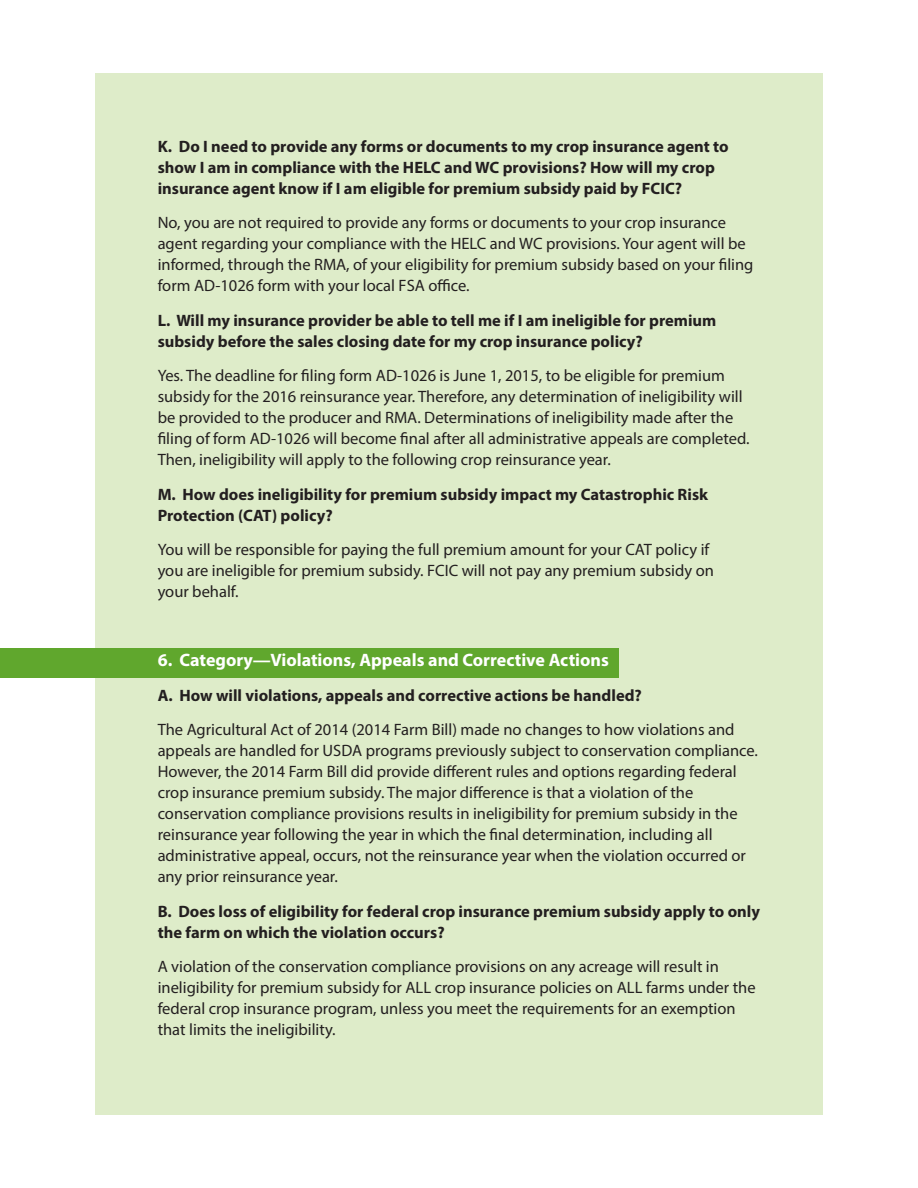
<style>
.page{position:relative;width:918px;height:1188px;background:#fff}
.page>*{position:absolute;margin:0;border:0;box-sizing:border-box;transform-origin:0 0}
.Big_Header{font:700 18px "Myriad Pro";color:#fff}
.Response{font:16.5px/21px "Myriad Pro";color:#231f20}
.t1{font:700 16.5px/21px "Myriad Pro";color:#231f20}
</style>
<div class="page">
<div style="left:95px;top:73px;width:728px;height:1042px;background:#deecc9"></div>
<div style="left:0;top:648px;width:619px;height:29px;background:#60a72d"></div>
<p class="t1" style="left:158px;top:135px;width:573px">K. Do I need to provide any forms or documents to my crop insurance agent to show I am in compliance with the HELC and WC provisions? How will my crop insurance agent know if I am eligible for premium subsidy paid by FCIC?</p>
<p class="Response" style="left:158px;top:212px;width:597px">No, you are not required to provide any forms or documents to your crop insurance agent regarding your compliance with the HELC and WC provisions. Your agent will be informed, through the RMA, of your eligibility for premium subsidy based on your filing form AD-1026 form with your local FSA office.</p>
<p class="t1" style="left:158px;top:309px;width:560px">L. Will my insurance provider be able to tell me if I am ineligible for premium subsidy before the sales closing date for my crop insurance policy?</p>
<p class="Response" style="left:158px;top:365px;width:594px">Yes. The deadline for filing form AD-1026 is June 1, 2015, to be eligible for premium subsidy for the 2016 reinsurance year. Therefore, any determination of ineligibility will be provided to the producer and RMA. Determinations of ineligibility made after the filing of form AD-1026 will become final after all administrative appeals are completed.<br>Then, ineligibility will apply to the following crop reinsurance year.</p>
<p class="t1" style="left:158px;top:483px;width:552px">M. How does ineligibility for premium subsidy impact my Catastrophic Risk<br>Protection (CAT) policy?</p>
<p class="Response" style="left:158px;top:539px;width:558px">You will be responsible for paying the full premium amount for your CAT policy if you are ineligible for premium subsidy. FCIC will not pay any premium subsidy on your behalf.</p>
<p class="Big_Header" style="left:158px;top:649px;width:453px">6. Category—Violations, Appeals and Corrective Actions</p>
<p class="t1" style="left:158px;top:684px;width:486px">A. How will violations, appeals and corrective actions be handled?</p>
<p class="Response" style="left:158px;top:719px;width:602px">The Agricultural Act of 2014 (2014 Farm Bill) made no changes to how violations and appeals are handled for USDA programs previously subject to conservation compliance.<br>However, the 2014 Farm Bill did provide different rules and options regarding federal crop insurance premium subsidy. The major difference is that a violation of the conservation compliance provisions results in ineligibility for premium subsidy in the reinsurance year following the year in which the final determination, including all administrative appeal, occurs, not the reinsurance year when the violation occurred or any prior reinsurance year.</p>
<p class="t1" style="left:158px;top:900px;width:604px">B. Does loss of eligibility for federal crop insurance premium subsidy apply to only the farm on which the violation occurs?</p>
<p class="Response" style="left:158px;top:956px;width:599px">A violation of the conservation compliance provisions on any acreage will result in ineligibility for premium subsidy for ALL crop insurance policies on ALL farms under the federal crop insurance program, unless you meet the requirements for an exemption that limits the ineligibility.</p>
</div>
